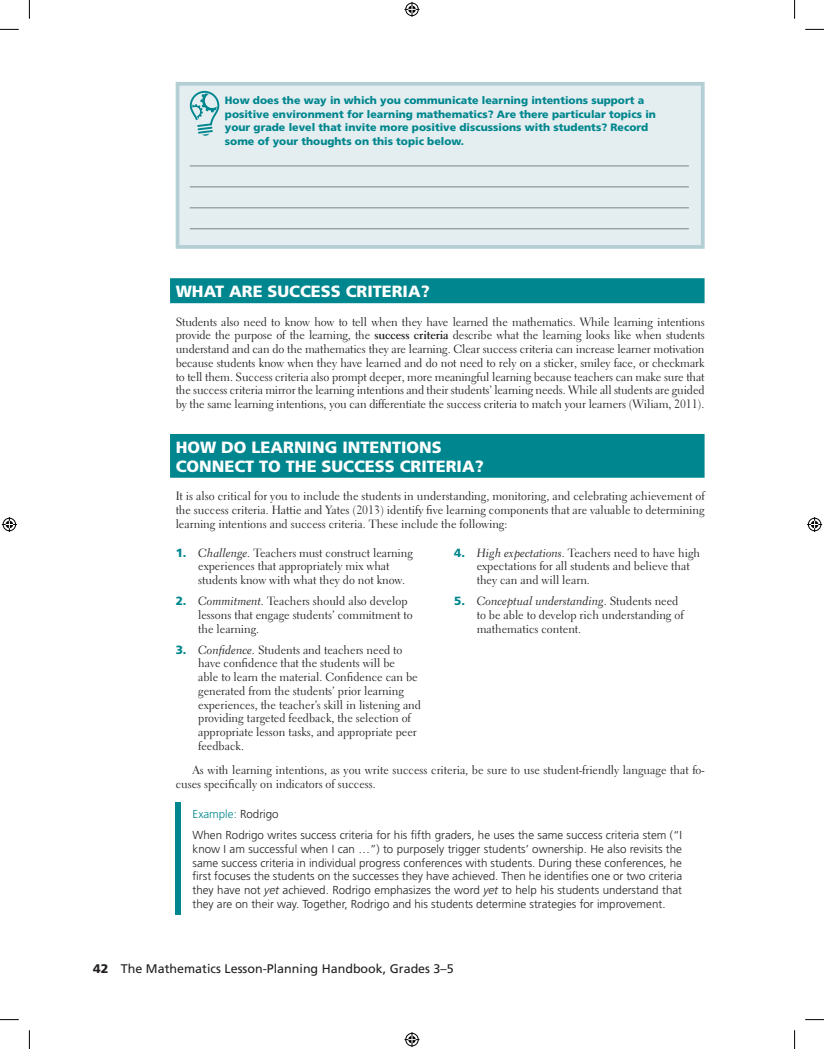
<style>
.page{position:relative;width:824px;height:1049px;background:#fff}
.page>*{position:absolute;margin:0;border:0;box-sizing:border-box;transform-origin:0 0}
.t1{font:900 16.25px/18.8px "Frutiger";color:#fff}
.t2{font:12.5px "Frutiger";color:#231f20}
.t3{font:11.88px/13.8px "Electra LT Std";color:#231f20}
.t4{font:11.88px "Electra LT Std Cursive";color:#231f20}
.t5{font:300 11.5px/13.8px "Frutiger";color:#231f20}
.t6{font:900 10.62px/13.8px "Frutiger LT Std";color:#00868e}
.s1{font-weight:700}
.s2{font-family:"Frutiger";font-weight:900;color:#00868e}
.s3{font-family:"Electra LT Std Cursive"}
.s4{font-family:"Electra LT Std"}
.s5{color:#00868e}
.s6{font-style:italic}
.s7{font-family:"Frutiger LT Std";font-weight:900}
</style>
<div class="page">
<div style="left:170px;top:278px;width:534px;height:25px;background:#00868e"></div>
<div style="left:170px;top:434px;width:534px;height:44px;background:#00868e"></div>
<div style="left:176px;top:802px;width:5px;height:23px;background:#00868e"></div>
<div style="left:176px;top:823px;width:5px;height:91px;background:#00868e"></div>
<div style="left:176px;top:82px;width:528px;height:167px;background:#e4eef0;border:4px solid #b4cfd4"></div>
<hr style="left:190px;top:166px;width:499px;height:1px;background:#808285">
<hr style="left:190px;top:187px;width:499px;height:1px;background:#808285">
<hr style="left:190px;top:207px;width:499px;height:1px;background:#808285">
<hr style="left:190px;top:228px;width:499px;height:1px;background:#808285">
<svg style="left:190px;top:91px;width:29px;height:45px"></svg>
<svg style="left:0;top:29px;width:19px;height:1px"></svg>
<svg style="left:805px;top:29px;width:19px;height:1px"></svg>
<svg style="left:0;top:1019px;width:19px;height:1px"></svg>
<svg style="left:805px;top:1019px;width:19px;height:1px"></svg>
<svg style="left:29px;top:0;width:1px;height:19px"></svg>
<svg style="left:29px;top:1030px;width:1px;height:19px"></svg>
<svg style="left:794px;top:0;width:1px;height:19px"></svg>
<svg style="left:794px;top:1030px;width:1px;height:19px"></svg>
<svg style="left:404px;top:2px;width:15px;height:15px"></svg>
<svg style="left:404px;top:1032px;width:15px;height:15px"></svg>
<svg style="left:2px;top:517px;width:15px;height:15px"></svg>
<svg style="left:807px;top:517px;width:15px;height:15px"></svg>
<p class="t6" style="left:225px;top:93px;width:432px">How does the way in which you communicate learning intentions support a positive environment for learning mathematics? Are there particular topics in your grade level that invite more positive discussions with students? Record some of your thoughts on this topic below.</p>
<h1 class="t1" style="left:176px;top:282px;width:256px">WHAT ARE SUCCESS CRITERIA?</h1>
<p class="t3" style="left:176px;top:315px;width:530px;text-align:justify">Students also need to know how to tell when they have learned the mathematics. While learning intentions provide the purpose of the learning, the <span class="s1">success criteria</span> describe what the learning looks like when students understand and can do the mathematics they are learning. Clear success criteria can increase learner motivation because students know when they have learned and do not need to rely on a sticker, smiley face, or checkmark to tell them. Success criteria also prompt deeper, more meaningful learning because teachers can make sure that the success criteria mirror the learning intentions and their students’ learning needs. While all students are guided by the same learning intentions, you can differentiate the success criteria to match your learners (Wiliam, 2011).</p>
<h1 class="t1" style="left:176px;top:438px;width:309px">HOW DO LEARNING INTENTIONS<br>CONNECT TO THE SUCCESS CRITERIA?</h1>
<p class="t3" style="left:176px;top:489px;width:530px;text-align:justify">It is also critical for you to include the students in understanding, monitoring, and celebrating achievement of the success criteria. Hattie and Yates (2013) identify five learning components that are valuable to determining learning intentions and success criteria. These include the following:</p>
<p class="t3" style="left:198px;top:546px;width:216px;text-indent:-23px"><span class="s2">1.</span> <span class="s3">Challenge.</span> Teachers must construct learning experiences that appropriately mix what students know with what they do not know.</p>
<p class="t3" style="left:198px;top:594px;width:216px;text-indent:-23px"><span class="s2">2.</span> <span class="s3">Commitment.</span> Teachers should also develop lessons that engage students’ commitment to the learning.</p>
<p class="t3" style="left:198px;top:643px;width:224px;text-indent:-23px"><span class="s2">3.</span> <span class="s3">Confidence.</span> Students and teachers need to have confidence that the students will be<br>able to learn the material. Confidence can be generated from the students’ prior learning experiences, the teacher’s skill in listening and providing targeted feedback, the selection of appropriate lesson tasks, and appropriate peer feedback.</p>
<p class="t3" style="left:477px;top:546px;width:225px;text-indent:-23px"><span class="s2">4.</span> <span class="s3">High expectations</span>. Teachers need to have high expectations for all students and believe that they can and will learn.</p>
<p class="t4" style="left:454px;top:594px;width:226px"><span class="s2">5.</span> Conceptual understanding<span class="s4">. Students need</span></p>
<p class="t3" style="left:477px;top:608px;width:208px">to be able to develop rich understanding of mathematics content.</p>
<p class="t3" style="left:176px;top:763px;width:530px;text-indent:17px">As with learning intentions, as you write success criteria, be sure to use student-friendly language that fo&shy;cuses specifically on indicators of success.</p>
<p class="t5" style="left:193px;top:804px;width:491px;line-height:21px"><span class="s5">Example:</span> Rodrigo<br>When Rodrigo writes success criteria for his fifth graders, he uses the same success criteria stem (“I</p>
<p class="t5" style="left:193px;top:842px;width:491px;text-align:justify">know I am successful when I can …”) to purposely trigger students’ ownership. He also revisits the same success criteria in individual progress conferences with students. During these conferences, he first focuses the students on the successes they have achieved. Then he identifies one or two criteria they have not <span class="s6">yet</span> achieved. Rodrigo emphasizes the word <span class="s6">yet</span> to help his students understand that they are on their way. Together, Rodrigo and his students determine strategies for improvement.</p>
<p class="t2" style="left:93px;top:961px;width:362px"><span class="s7">42</span> The Mathematics Lesson-Planning Handbook, Grades 3–5</p>
</div>
